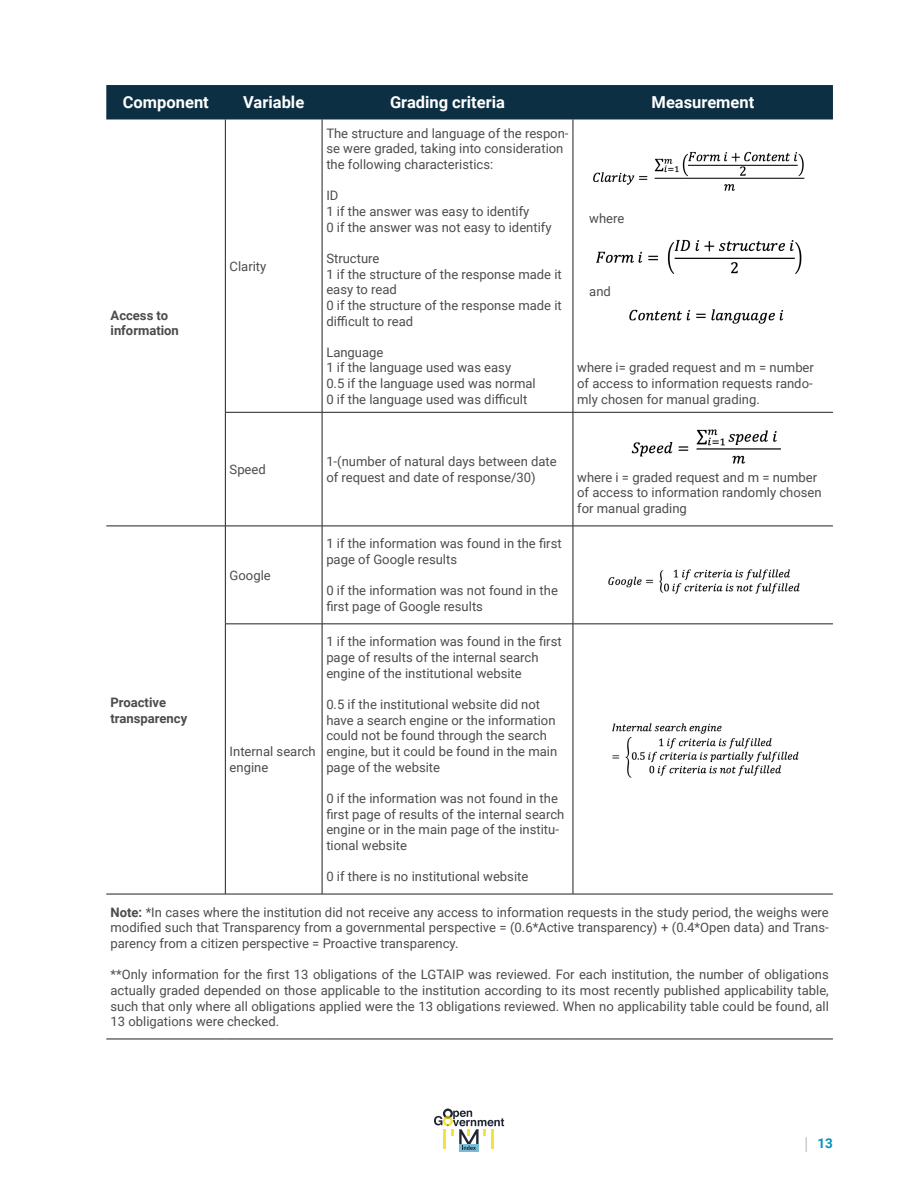
<style>
.page{position:relative;width:918px;height:1188px;background:#fff}
.page>*{position:absolute;margin:0;border:0;box-sizing:border-box;transform-origin:0 0}
.t1{font:700 16.5px "Roboto";color:#fff}
.t2{font:700 13.5px "Roboto";color:#0793bd}
.t3{font:13.05px/15.6px "Roboto";color:#4b4c4d}
.t4{font:700 13.05px "Roboto";color:#4b4c4d}
.s1{font-weight:700}
</style>
<div class="page">
<svg style="left:806px;top:1137px;width:1px;height:15px"></svg>
<div style="left:459px;top:1144px;width:20px;height:8px;background:#78bdd6"></div>
<svg style="left:434px;top:1109px;width:70px;height:41px"></svg>
<img style="left:593px;top:151px;width:212px;height:39px">
<img style="left:631px;top:429px;width:150px;height:35px">
<img style="left:608px;top:569px;width:192px;height:25px">
<img style="left:612px;top:723px;width:187px;height:55px">
<img style="left:596px;top:239px;width:206px;height:35px">
<img style="left:629px;top:309px;width:155px;height:15px">
<div style="left:106px;top:85px;width:727px;height:34px;background:#0d2f43"></div>
<hr style="left:225px;top:119px;width:1px;height:293px;background:#231f20">
<hr style="left:322px;top:119px;width:1px;height:293px;background:#231f20">
<hr style="left:573px;top:119px;width:1px;height:293px;background:#231f20">
<hr style="left:225px;top:412px;width:97px;height:1px;background:#231f20">
<hr style="left:225px;top:412px;width:1px;height:114px;background:#231f20">
<hr style="left:322px;top:412px;width:251px;height:1px;background:#231f20">
<hr style="left:322px;top:412px;width:1px;height:114px;background:#231f20">
<hr style="left:573px;top:412px;width:260px;height:1px;background:#231f20">
<hr style="left:573px;top:412px;width:1px;height:114px;background:#231f20">
<hr style="left:106px;top:526px;width:119px;height:1px;background:#231f20">
<hr style="left:225px;top:526px;width:97px;height:1px;background:#231f20">
<hr style="left:225px;top:526px;width:1px;height:98px;background:#231f20">
<hr style="left:322px;top:526px;width:251px;height:1px;background:#231f20">
<hr style="left:322px;top:526px;width:1px;height:98px;background:#231f20">
<hr style="left:573px;top:526px;width:260px;height:1px;background:#231f20">
<hr style="left:573px;top:526px;width:1px;height:98px;background:#231f20">
<hr style="left:225px;top:624px;width:97px;height:1px;background:#231f20">
<hr style="left:225px;top:624px;width:1px;height:270px;background:#231f20">
<hr style="left:322px;top:624px;width:251px;height:1px;background:#231f20">
<hr style="left:322px;top:624px;width:1px;height:270px;background:#231f20">
<hr style="left:573px;top:624px;width:260px;height:1px;background:#231f20">
<hr style="left:573px;top:624px;width:1px;height:270px;background:#231f20">
<hr style="left:106px;top:894px;width:119px;height:1px;background:#231f20">
<hr style="left:225px;top:894px;width:97px;height:1px;background:#231f20">
<hr style="left:322px;top:894px;width:251px;height:1px;background:#231f20">
<hr style="left:573px;top:894px;width:260px;height:1px;background:#231f20">
<hr style="left:106px;top:1039px;width:119px;height:1px;background:#231f20">
<hr style="left:225px;top:1039px;width:97px;height:1px;background:#231f20">
<hr style="left:322px;top:1039px;width:251px;height:1px;background:#231f20">
<hr style="left:573px;top:1039px;width:260px;height:1px;background:#231f20">
<p class="t1" style="left:123px;top:91px;width:87px">Component</p>
<p class="t1" style="left:243px;top:91px;width:63px">Variable</p>
<p class="t1" style="left:390px;top:91px;width:117px">Grading criteria</p>
<p class="t1" style="left:652px;top:91px;width:104px">Measurement</p>
<p class="t4" style="left:111px;top:306px;width:59px">Access to</p>
<p class="t4" style="left:111px;top:322px;width:70px">information</p>
<p class="t3" style="left:230px;top:258px;width:38px">Clarity</p>
<p class="t3" style="left:326px;top:125px;width:244px">The structure and language of the respon&shy;se were graded, taking into consideration the following characteristics:</p>
<p class="t3" style="left:326px;top:187px;width:14px">ID</p>
<p class="t3" style="left:326px;top:203px;width:205px">1 if the answer was easy to identify</p>
<p class="t3" style="left:326px;top:219px;width:227px">0 if the answer was not easy to identify</p>
<p class="t3" style="left:326px;top:250px;width:55px">Structure</p>
<p class="t3" style="left:326px;top:266px;width:237px">1 if the structure of the response made it easy to read</p>
<p class="t3" style="left:326px;top:297px;width:237px">0 if the structure of the response made it difficult to read</p>
<p class="t3" style="left:326px;top:344px;width:59px">Language</p>
<p class="t3" style="left:326px;top:360px;width:186px">1 if the language used was easy</p>
<p class="t3" style="left:326px;top:375px;width:211px">0.5 if the language used was normal</p>
<p class="t3" style="left:326px;top:391px;width:203px">0 if the language used was difficult</p>
<p class="t3" style="left:589px;top:210px;width:37px">where</p>
<p class="t3" style="left:589px;top:283px;width:23px">and</p>
<p class="t3" style="left:577px;top:360px;width:238px;text-align:justify">where i= graded request and m = number of access to information requests rando&shy;mly chosen for manual grading.</p>
<p class="t3" style="left:230px;top:461px;width:38px">Speed</p>
<p class="t3" style="left:326px;top:453px;width:232px">1-(number of natural days between date of request and date of response/30)</p>
<p class="t3" style="left:230px;top:567px;width:43px">Google</p>
<p class="t3" style="left:326px;top:536px;width:237px">1 if the information was found in the first page of Google results</p>
<p class="t3" style="left:326px;top:583px;width:233px">0 if the information was not found in the first page of Google results</p>
<p class="t3" style="left:577px;top:469px;width:246px">where i = graded request and m = number of access to information randomly chosen for manual grading</p>
<p class="t3" style="left:326px;top:633px;width:237px">1 if the information was found in the first page of results of the internal search engine of the institutional website</p>
<p class="t3" style="left:326px;top:696px;width:232px">0.5 if the institutional website did not have a search engine or the information could not be found through the search engine, but it could be found in the main page of the website</p>
<p class="t3" style="left:326px;top:790px;width:240px">0 if the information was not found in the first page of results of the internal search engine or in the main page of the institu&shy;tional website</p>
<p class="t3" style="left:326px;top:868px;width:204px">0 if there is no institutional website</p>
<p class="t3" style="left:111px;top:904px;width:720px;text-align:justify"><span class="s1">Note:</span> *In cases where the institution did not receive any access to information requests in the study period, the weighs were modified such that Transparency from a governmental perspective = (0.6*Active transparency) + (0.4*Open data) and Trans&shy;parency from a citizen perspective = Proactive transparency.</p>
<p class="t3" style="left:111px;top:966px;width:720px;text-align:justify">**Only information for the first 13 obligations of the LGTAIP was reviewed. For each institution, the number of obligations actually graded depended on those applicable to the institution according to its most recently published applicability table, such that only where all obligations applied were the 13 obligations reviewed. When no applicability table could be found, all 13 obligations were checked.</p>
<p class="t4" style="left:111px;top:693px;width:57px">Proactive</p>
<p class="t4" style="left:111px;top:709px;width:78px">transparency</p>
<p class="t3" style="left:230px;top:743px;width:88px">Internal search engine</p>
<p class="t2" style="left:817px;top:1134px;width:17px">13</p>
</div>
